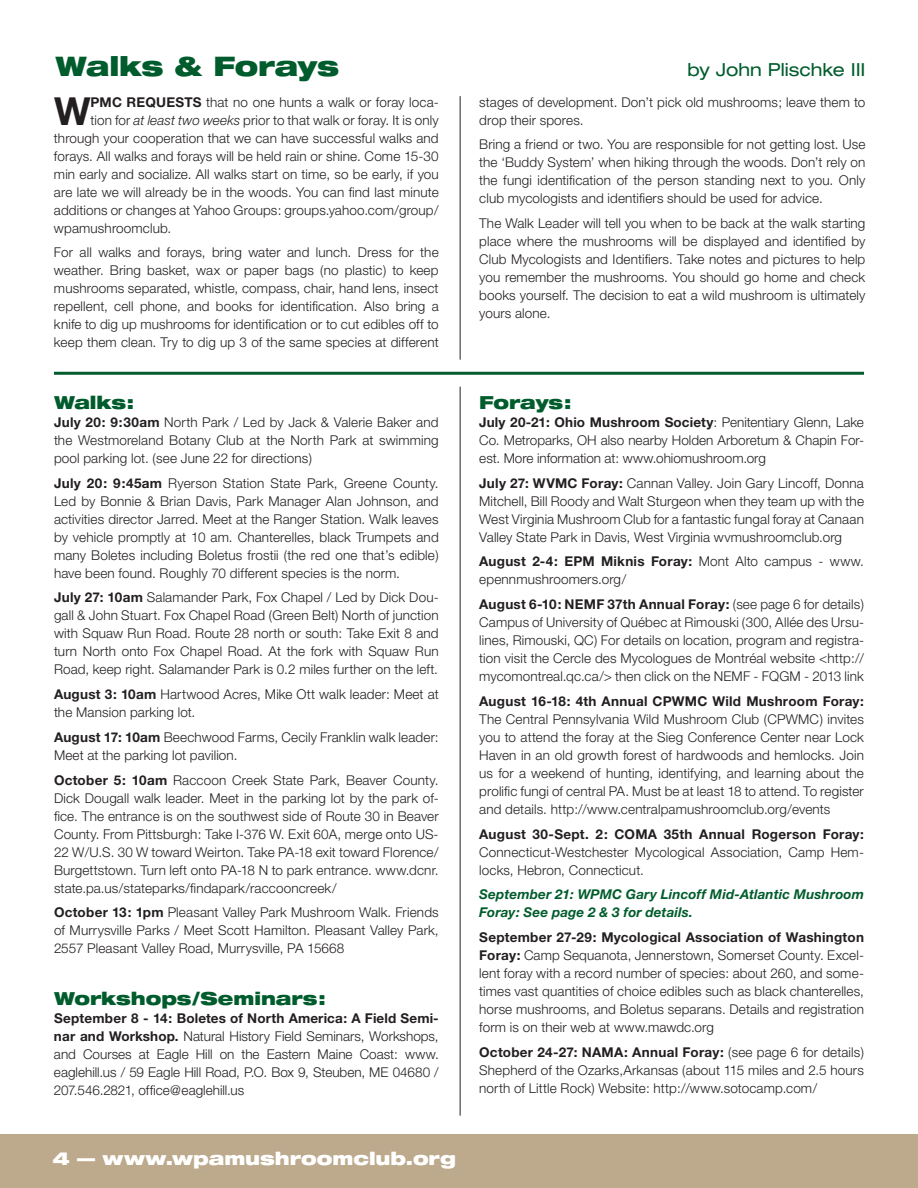
<style>
.page{position:relative;width:918px;height:1188px;background:#fff}
.page>*{position:absolute;margin:0;border:0;box-sizing:border-box;transform-origin:0 0}
.t1{font:700 38.7px "Helvetica Neue";color:#231f20}
.t2{font:900 expanded 27px "Helvetica Neue";letter-spacing:-.01em;color:#005c2c}
.t3{font:900 expanded 18px "Helvetica Neue";letter-spacing:-.005em;color:#005c2c}
.t4{font:900 expanded 18px "Helvetica Neue";color:#fff}
.t5{font:expanded 18px "Helvetica Neue";color:#005c2c}
.t6{font:300 13.5px/18px "Helvetica Neue";letter-spacing:.01em;color:#231f20;text-align:justify}
.t7{font:700 13.5px "Helvetica Neue";letter-spacing:.02em;color:#231f20}
.t8{font:italic 700 13.5px/18px "Helvetica Neue";letter-spacing:.01em;color:#005c2c}
.s1{font-style:italic}
.s2{font-weight:700}
</style>
<div class="page">
<div style="left:0;top:1134px;width:918px;height:54px;background:#bdaa8d"></div>
<hr style="left:460px;top:96px;width:1px;height:264px;background:#231f20">
<hr style="left:54px;top:372px;width:810px;height:3px;background:#005c2c">
<hr style="left:460px;top:387px;width:1px;height:729px;background:#231f20">
<h2 class="t2" style="left:56px;top:49px;width:285px">Walks &amp; Forays</h2>
<h3 class="t5" style="left:687px;top:59px;width:169px">by John Plischke III</h3>
<h1 class="t1" style="left:54px;top:87px;width:38px">W</h1>
<p class="t7" style="left:91px;top:94px;width:12px">PMC</p>
<p class="t7" style="left:127px;top:94px;width:59px">requests</p>
<p class="t6" style="left:206px;top:93px;width:234px">that no one hunts a walk or foray loca-</p>
<p class="t6" style="left:479px;top:93px;width:388px">stages of development. Don’t pick old mushrooms; leave them to drop their spores.</p>
<p class="t6" style="left:479px;top:135px;width:388px">Bring a friend or two. You are responsible for not getting lost. Use the ‘Buddy System’ when hiking through the woods. Don’t rely on the fungi identification of the person standing next to you. Only club mycologists and identifiers should be used for advice.</p>
<p class="t6" style="left:479px;top:214px;width:388px">The Walk Leader will tell you when to be back at the walk starting place where the mushrooms will be displayed and identified by Club Mycologists and Identifiers. Take notes and pictures to help you remember the mushrooms. You should go home and check books yourself. The decision to eat a wild mushroom is ultimately yours alone.</p>
<p class="t6" style="left:91px;top:111px;width:350px">tion for <span class="s1">at least two weeks</span> prior to that walk or foray. It is only</p>
<p class="t6" style="left:54px;top:129px;width:386px">through your cooperation that we can have successful walks and</p>
<p class="t6" style="left:54px;top:147px;width:386px">forays. All walks and forays will be held rain or shine. Come 15-30</p>
<p class="t6" style="left:54px;top:165px;width:386px">min early and socialize. All walks start on time, so be early, if you</p>
<p class="t6" style="left:54px;top:183px;width:386px">are late we will already be in the woods. You can find last minute</p>
<p class="t6" style="left:54px;top:201px;width:386px">additions or changes at Yahoo Groups: groups.yahoo.com/group/</p>
<p class="t6" style="left:54px;top:219px;width:119px">wpamushroomclub.</p>
<p class="t6" style="left:54px;top:243px;width:386px">For all walks and forays, bring water and lunch. Dress for the weather. Bring basket, wax or paper bags (no plastic) to keep mushrooms separated, whistle, compass, chair, hand lens, insect repellent, cell phone, and books for identification. Also bring a knife to dig up mushrooms for identification or to cut edibles off to keep them clean. Try to dig up 3 of the same species at different</p>
<h3 class="t3" style="left:54px;top:391px;width:82px">Walks:</h3>
<p class="t6" style="left:54px;top:413px;width:386px"><span class="s2">July 20: 9:30am</span> North Park / Led by Jack &amp; Valerie Baker and the Westmoreland Botany Club at the North Park at swimming pool parking lot. (see June 22 for directions)</p>
<p class="t6" style="left:54px;top:474px;width:386px"><span class="s2">July 20: 9:45am</span> Ryerson Station State Park, Greene County.<br>Led by Bonnie &amp; Brian Davis, Park Manager Alan Johnson, and activities director Jarred. Meet at the Ranger Station. Walk leaves by vehicle promptly at 10 am. Chanterelles, black Trumpets and many Boletes including Boletus frostii (the red one that’s edible) have been found. Roughly 70 different species is the norm.</p>
<p class="t6" style="left:54px;top:588px;width:386px"><span class="s2">July 27: 10am</span> Salamander Park, Fox Chapel / Led by Dick Dou&shy;gall &amp; John Stuart. Fox Chapel Road (Green Belt) North of junction with Squaw Run Road. Route 28 north or south: Take Exit 8 and turn North onto Fox Chapel Road. At the fork with Squaw Run Road, keep right. Salamander Park is 0.2 miles further on the left.</p>
<p class="t6" style="left:54px;top:685px;width:386px"><span class="s2">August 3: 10am</span> Hartwood Acres, Mike Ott walk leader: Meet at the Mansion parking lot.</p>
<p class="t6" style="left:54px;top:728px;width:386px"><span class="s2">August 17: 10am</span> Beechwood Farms, Cecily Franklin walk leader:<br>Meet at the parking lot pavilion.</p>
<p class="t6" style="left:54px;top:771px;width:386px"><span class="s2">October 5: 10am</span> Raccoon Creek State Park, Beaver County.<br>Dick Dougall walk leader. Meet in the parking lot by the park of&shy;fice. The entrance is on the southwest side of Route 30 in Beaver County. From Pittsburgh: Take I-376 W. Exit 60A, merge onto US-22 W/U.S. 30 W toward Weirton. Take PA-18 exit toward Florence/ Burgettstown. Turn left onto PA-18 N to park entrance. www.dcnr. state.pa.us/stateparks/findapark/raccooncreek/</p>
<p class="t6" style="left:54px;top:903px;width:386px"><span class="s2">October 13: 1pm</span> Pleasant Valley Park Mushroom Walk. Friends of Murrysville Parks / Meet Scott Hamilton. Pleasant Valley Park, 2557 Pleasant Valley Road, Murrysville, PA 15668</p>
<h3 class="t3" style="left:54px;top:987px;width:273px">Workshops/Seminars:</h3>
<p class="t6" style="left:54px;top:1009px;width:386px"><span class="s2">September 8 - 14: Boletes of North America: A Field Semi&shy;nar and Workshop.</span> Natural History Field Seminars, Workshops, and Courses at Eagle Hill on the Eastern Maine Coast: www. eaglehill.us / 59 Eagle Hill Road, P.O. Box 9, Steuben, ME 04680 / 207.546.2821, office@eaglehill.us</p>
<h3 class="t4" style="left:52px;top:1147px;width:405px">4 — www.wpamushroomclub.org</h3>
<h3 class="t3" style="left:479px;top:391px;width:94px">Forays:</h3>
<p class="t6" style="left:479px;top:413px;width:386px"><span class="s2">July 20-21: Ohio Mushroom Society</span>: Penitentiary Glenn, Lake Co. Metroparks, OH also nearby Holden Arboretum &amp; Chapin For&shy;est. More information at: www.ohiomushroom.org</p>
<p class="t7" style="left:479px;top:475px;width:79px">July 27: WVMC</p>
<p class="t6" style="left:479px;top:474px;width:386px;text-indent:102px"><span class="s2">Foray:</span> Cannan Valley. Join Gary Lincoff, Donna Mitchell, Bill Roody and Walt Sturgeon when they team up with the West Virginia Mushroom Club for a fantastic fungal foray at Canaan Valley State Park in Davis, West Virginia wvmushroomclub.org</p>
<p class="t7" style="left:479px;top:553px;width:96px">August 2-4: EPM</p>
<p class="t6" style="left:479px;top:552px;width:386px;text-indent:122px"><span class="s2">Miknis Foray:</span> Mont Alto campus - www. epennmushroomers.org/</p>
<p class="t7" style="left:479px;top:596px;width:97px">August 6-10: NEM</p>
<p class="t6" style="left:479px;top:595px;width:386px;text-indent:117px"><span class="s2">F 37th Annual Foray:</span> (see page 6 for details)<br>Campus of University of Québec at Rimouski (300, Allée des Ursu&shy;lines, Rimouski, QC) For details on location, program and registra&shy;tion visit the Cercle des Mycologues de Montréal website &lt;http:// mycomontreal.qc.ca/&gt; then click on the NEMF - FQGM - 2013 link</p>
<p class="t7" style="left:479px;top:693px;width:218px">August 16-18: 4th Annual CPWMC</p>
<p class="t7" style="left:712px;top:693px;width:153px">Wild Mushroom Foray:</p>
<p class="t6" style="left:479px;top:710px;width:386px">The Central Pennsylvania Wild Mushroom Club (CPWMC) invites you to attend the foray at the Sieg Conference Center near Lock Haven in an old growth forest of hardwoods and hemlocks. Join us for a weekend of hunting, identifying, and learning about the prolific fungi of central PA. Must be at least 18 to attend. To register and details. http://www.centralpamushroomclub.org/events</p>
<p class="t7" style="left:479px;top:826px;width:147px">August 30-Sept. 2: COMA</p>
<p class="t7" style="left:664px;top:826px;width:202px">35th Annual Rogerson Foray:</p>
<p class="t6" style="left:479px;top:843px;width:386px">Connecticut-Westchester Mycological Association, Camp Hem&shy;locks, Hebron, Connecticut.</p>
<p class="t8" style="left:479px;top:885px;width:386px">September 21: WPMC Gary Lincoff Mid-Atlantic Mushroom<br>Foray: See page 2 &amp; 3 for details.</p>
<p class="t6" style="left:479px;top:928px;width:386px"><span class="s2">September 27-29: Mycological Association of Washington Foray:</span> Camp Sequanota, Jennerstown, Somerset County. Excel&shy;lent foray with a record number of species: about 260, and some&shy;times vast quantities of choice edibles such as black chanterelles, horse mushrooms, and Boletus separans. Details and registration form is on their web at www.mawdc.org</p>
<p class="t7" style="left:479px;top:1044px;width:114px">October 24-27: NAMA</p>
<p class="t6" style="left:479px;top:1043px;width:386px;text-indent:145px"><span class="s2">: Annual Foray:</span> (see page 6 for details)<br>Shepherd of the Ozarks,Arkansas (about 115 miles and 2.5 hours north of Little Rock) Website: http://www.sotocamp.com/</p>
</div>
